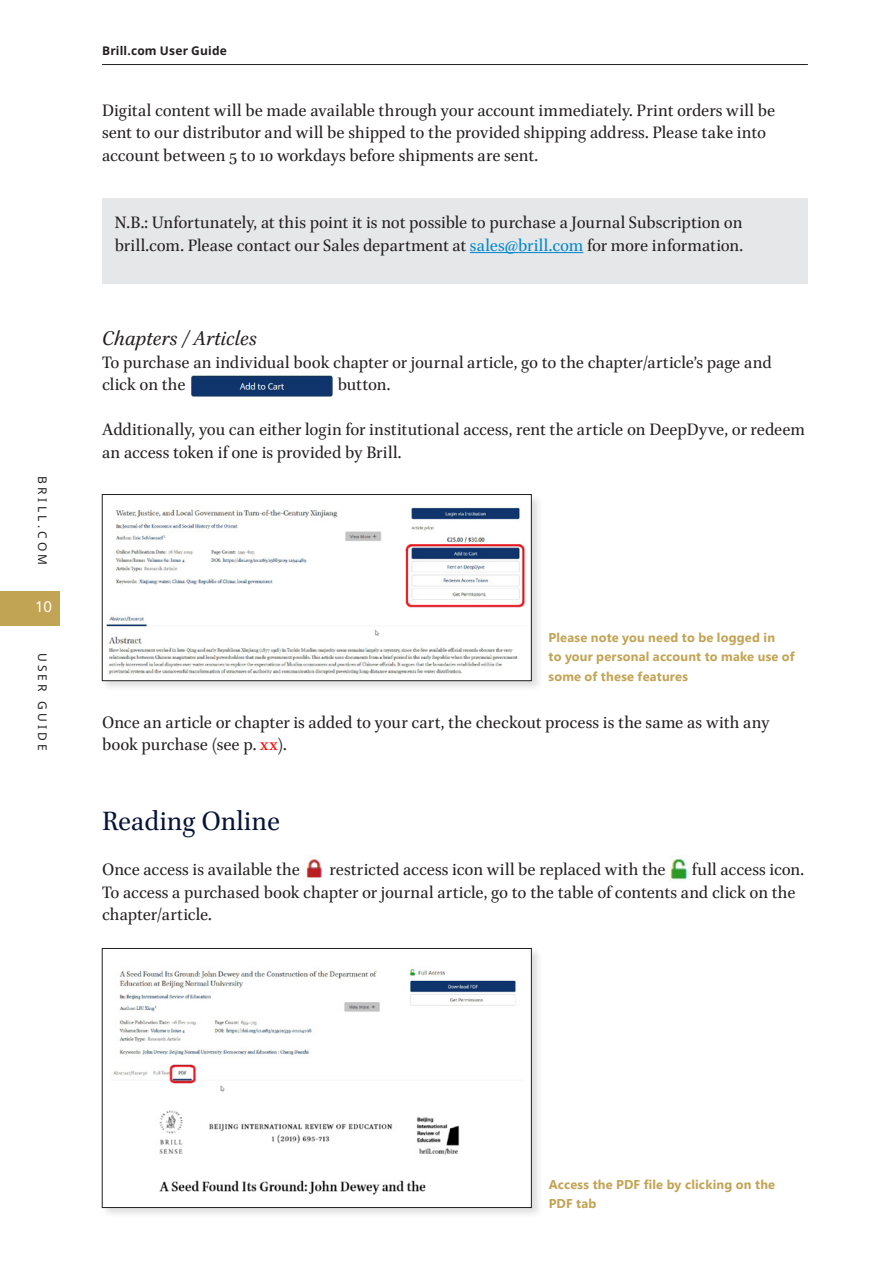
<style>
.page{position:relative;width:893px;height:1263px;background:#fff}
.page>*{position:absolute;margin:0;border:0;box-sizing:border-box;transform-origin:0 0}
.t1{font:30px "Brill";color:#071436}
.subtitle_cursief_kop{font:italic 22.5px "Brill";color:#231f20}
.Plain_Text{font:18.75px/22.5px "Brill";letter-spacing:.005em;color:#231f20}
.t2{font:15px "Noto Sans";color:#fff}
.Productinfo_Seg_8_10{font:700 12.75px/19.5px "Segoe UI";letter-spacing:.015em;color:#c2a455}
.t3{font:12px "Noto Sans";letter-spacing:.265em;color:#231f20}
.t4{font:700 12px "Noto Sans";letter-spacing:.015em;color:#231f20}
.s1{color:#0087cd}
.s2{color:#f00}
</style>
<div class="page">
<hr style="left:102px;top:64px;width:706px;height:1px;background:#231f20">
<div style="left:0;top:591px;width:60px;height:34px;background:#c2a455"></div>
<div style="left:102px;top:199px;width:706px;height:85px;background:#e6e7e9"></div>
<hr style="left:470px;top:252px;width:113px;height:1px;background:#0087cd">
<div style="left:100px;top:493px;width:443px;height:199px;background:#231f20;opacity:.15"></div>
<div style="left:102px;top:494px;width:429px;height:187px;background:#fff"></div>
<img style="left:107px;top:507px;width:418px;height:168px">
<div style="left:102px;top:494px;width:429px;height:187px;border:1px solid #231f20"></div>
<div style="left:101px;top:947px;width:442px;height:272px;background:#231f20;opacity:.15"></div>
<div style="left:102px;top:948px;width:429px;height:259px;background:#fff"></div>
<img style="left:113px;top:967px;width:403px;height:228px">
<div style="left:102px;top:948px;width:429px;height:260px;border:1px solid #231f20"></div>
<img style="left:191px;top:374px;width:142px;height:23px">
<img style="left:670px;top:855px;width:19px;height:27px">
<img style="left:305px;top:856px;width:18px;height:23px">
<p class="t3" style="left:51px;top:476px;width:90px;rotate:90deg">BRILL.COM</p>
<p class="t2" style="left:35px;top:597px;width:19px">10</p>
<p class="t3" style="left:51px;top:653px;width:99px;rotate:90deg">USER GUIDE</p>
<p class="t4" style="left:102px;top:43px;width:126px">Brill.com User Guide</p>
<p class="Plain_Text" style="left:102px;top:100px;width:675px">Digital content will be made available through your account immediately. Print orders will be sent to our distributor and will be shipped to the provided shipping address. Please take into account between 5 to 10 workdays before shipments are sent.</p>
<p class="Plain_Text" style="left:115px;top:212px;width:629px">N.B.: Unfortunately, at this point it is not possible to purchase a Journal Subscription on</p>
<p class="Plain_Text" style="left:115px;top:235px;width:630px">brill.com. Please contact our Sales department at <span class="s1">sales@brill.com</span> for more information.</p>
<p class="subtitle_cursief_kop" style="left:102px;top:323px;width:157px">Chapters / Articles</p>
<p class="Plain_Text" style="left:102px;top:352px;width:671px">To purchase an individual book chapter or journal article, go to the chapter/article’s page and click on the</p>
<p class="Plain_Text" style="left:338px;top:374px;width:54px">button.</p>
<p class="Plain_Text" style="left:102px;top:419px;width:704px">Additionally, you can either login for institutional access, rent the article on DeepDyve, or redeem an access token if one is provided by Brill.</p>
<p class="Productinfo_Seg_8_10" style="left:549px;top:627px;width:248px">Please note you need to be logged in<br>to your personal account to make use of some of these features</p>
<p class="Plain_Text" style="left:102px;top:712px;width:669px">Once an article or chapter is added to your cart, the checkout process is the same as with any book purchase (see p. <span class="s2">xx</span>).</p>
<p class="t1" style="left:102px;top:801px;width:180px">Reading Online</p>
<p class="Plain_Text" style="left:102px;top:859px;width:199px">Once access is available the</p>
<p class="Plain_Text" style="left:330px;top:859px;width:338px">restricted access icon will be replaced with the</p>
<p class="Plain_Text" style="left:102px;top:859px;width:704px;text-indent:590px">full access icon.<br>To access a purchased book chapter or journal article, go to the table of contents and click on the chapter/article.</p>
<p class="Productinfo_Seg_8_10" style="left:549px;top:1174px;width:228px">Access the PDF file by clicking on the<br>PDF tab</p>
</div>
